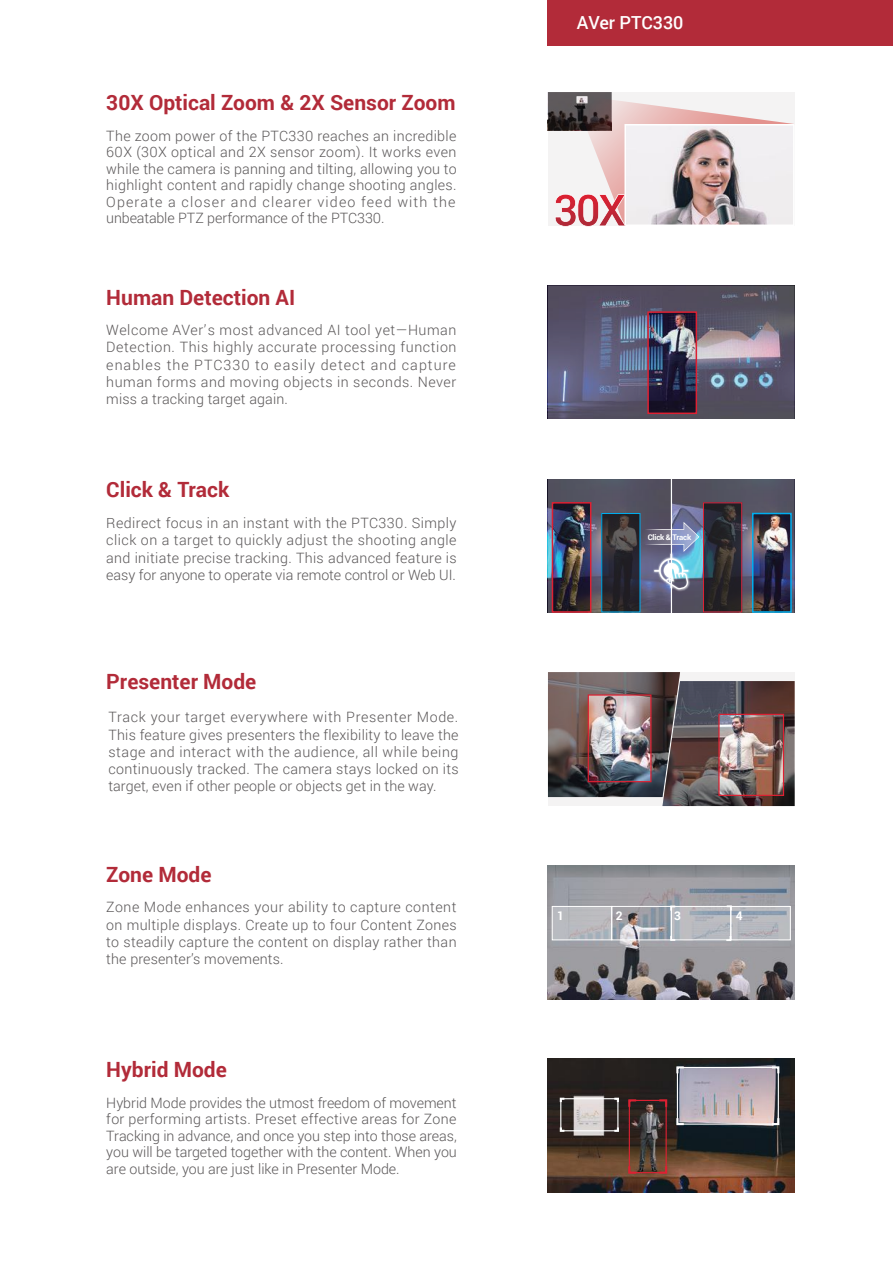
<style>
.page{position:relative;width:893px;height:1263px;background:#fff}
.page>*{position:absolute;margin:0;border:0;box-sizing:border-box;transform-origin:0 0}
.t1{font:700 21px "Roboto";color:#b22b39}
.t2{font:500 18px "Roboto";color:#fff}
.t3{font:300 14.25px/17.2px "Roboto";letter-spacing:.005em;color:#5a5758;text-align:justify}
.t4{font:700 12px "Roboto";color:#fff}
.t5{font:700 7.8px "Roboto";letter-spacing:-.025em;color:#fff}
</style>
<div class="page">
<img style="left:548px;top:1059px;width:246px;height:133px">
<img style="left:548px;top:866px;width:246px;height:133px">
<div style="left:560px;top:1098px;width:58px;height:33px;border:1px solid #fff"></div>
<img style="left:548px;top:286px;width:247px;height:133px">
<div style="left:647px;top:311px;width:50px;height:103px;border:2px solid #de2032"></div>
<img style="left:548px;top:672px;width:247px;height:134px">
<div style="left:548px;top:0;width:345px;height:45px;background:#b22b39"></div>
<img style="left:548px;top:479px;width:247px;height:134px">
<svg style="left:672px;top:906px;width:58px;height:34px;background:#b5b9c0"></svg>
<div style="left:611px;top:906px;width:61px;height:34px;border:1px solid #fff"></div>
<svg style="left:554px;top:908px;width:56px;height:30px;background:#b7b8bd"></svg>
<div style="left:552px;top:906px;width:60px;height:34px;border:1px solid #fff"></div>
<svg style="left:732px;top:908px;width:57px;height:30px;background:#b0b3bb"></svg>
<div style="left:730px;top:906px;width:61px;height:34px;border:1px solid #fff"></div>
<svg style="left:725px;top:904px;width:8px;height:8px"></svg>
<svg style="left:724px;top:934px;width:8px;height:8px"></svg>
<svg style="left:669px;top:905px;width:8px;height:7px"></svg>
<svg style="left:669px;top:934px;width:8px;height:8px"></svg>
<svg style="left:548px;top:92px;width:247px;height:135px"></svg>
<div style="left:588px;top:694px;width:63px;height:88px;border:1px solid #de2032"></div>
<div style="left:718px;top:714px;width:66px;height:82px;border:1px solid #de2032"></div>
<div style="left:629px;top:1100px;width:38px;height:73px;border:1px solid #de2032"></div>
<svg style="left:627px;top:1098px;width:11px;height:11px"></svg>
<svg style="left:657px;top:1098px;width:11px;height:11px"></svg>
<svg style="left:627px;top:1164px;width:11px;height:11px"></svg>
<svg style="left:657px;top:1164px;width:11px;height:11px"></svg>
<svg style="left:675px;top:1065px;width:11px;height:10px"></svg>
<svg style="left:770px;top:1065px;width:10px;height:10px"></svg>
<svg style="left:675px;top:1116px;width:11px;height:10px"></svg>
<svg style="left:770px;top:1116px;width:10px;height:10px"></svg>
<div style="left:677px;top:1067px;width:102px;height:58px;border:1px solid #fff"></div>
<svg style="left:559px;top:1096px;width:7px;height:8px"></svg>
<svg style="left:612px;top:1096px;width:8px;height:8px"></svg>
<svg style="left:559px;top:1125px;width:7px;height:8px"></svg>
<svg style="left:612px;top:1125px;width:8px;height:8px"></svg>
<h1 class="t1" style="left:106px;top:88px;width:351px">30X Optical Zoom &amp; 2X Sensor Zoom</h1>
<p class="t3" style="left:106px;top:127px;width:352px;line-height:16.5px">The zoom power of the PTC330 reaches an incredible 60X (30X optical and 2X sensor zoom). It works even while the camera is panning and tilting, allowing you to highlight content and rapidly change shooting angles.<br>Operate a closer and clearer video feed with the unbeatable PTZ performance of the PTC330.</p>
<h1 class="t1" style="left:106px;top:283px;width:190px">Human Detection AI</h1>
<p class="t3" style="left:106px;top:321px;width:352px">Welcome AVer’s most advanced AI tool yet—Human Detection. This highly accurate processing function enables the PTC330 to easily detect and capture human forms and moving objects in seconds. Never miss a tracking target again.</p>
<h1 class="t1" style="left:106px;top:475px;width:124px">Click &amp; Track</h1>
<p class="t3" style="left:106px;top:514px;width:352px">Redirect focus in an instant with the PTC330. Simply click on a target to quickly adjust the shooting angle and initiate precise tracking. This advanced feature is easy for anyone to operate via remote control or Web UI.</p>
<h1 class="t1" style="left:106px;top:667px;width:152px">Presenter Mode</h1>
<p class="t3" style="left:108px;top:708px;width:352px">Track your target everywhere with Presenter Mode.<br>This feature gives presenters the flexibility to leave the stage and interact with the audience, all while being continuously tracked. The camera stays locked on its target, even if other people or objects get in the way.</p>
<h1 class="t1" style="left:106px;top:860px;width:107px">Zone Mode</h1>
<p class="t3" style="left:106px;top:898px;width:352px">Zone Mode enhances your ability to capture content on multiple displays. Create up to four Content Zones to steadily capture the content on display rather than the presenter’s movements.</p>
<h1 class="t1" style="left:106px;top:1055px;width:122px">Hybrid Mode</h1>
<p class="t3" style="left:106px;top:1094px;width:352px;line-height:16.5px">Hybrid Mode provides the utmost freedom of movement for performing artists. Preset effective areas for Zone Tracking in advance, and once you step into those areas, you will be targeted together with the content. When you are outside, you are just like in Presenter Mode.</p>
<p class="t2" style="left:577px;top:10px;width:108px">AVer PTC330</p>
<p class="t5" style="left:648px;top:532px;width:45px">Click &amp; Track</p>
<p class="t4" style="left:557px;top:907px;width:8px">1</p>
<p class="t4" style="left:616px;top:907px;width:8px">2</p>
<p class="t4" style="left:674px;top:907px;width:8px">3</p>
<p class="t4" style="left:736px;top:907px;width:8px">4</p>
</div>
